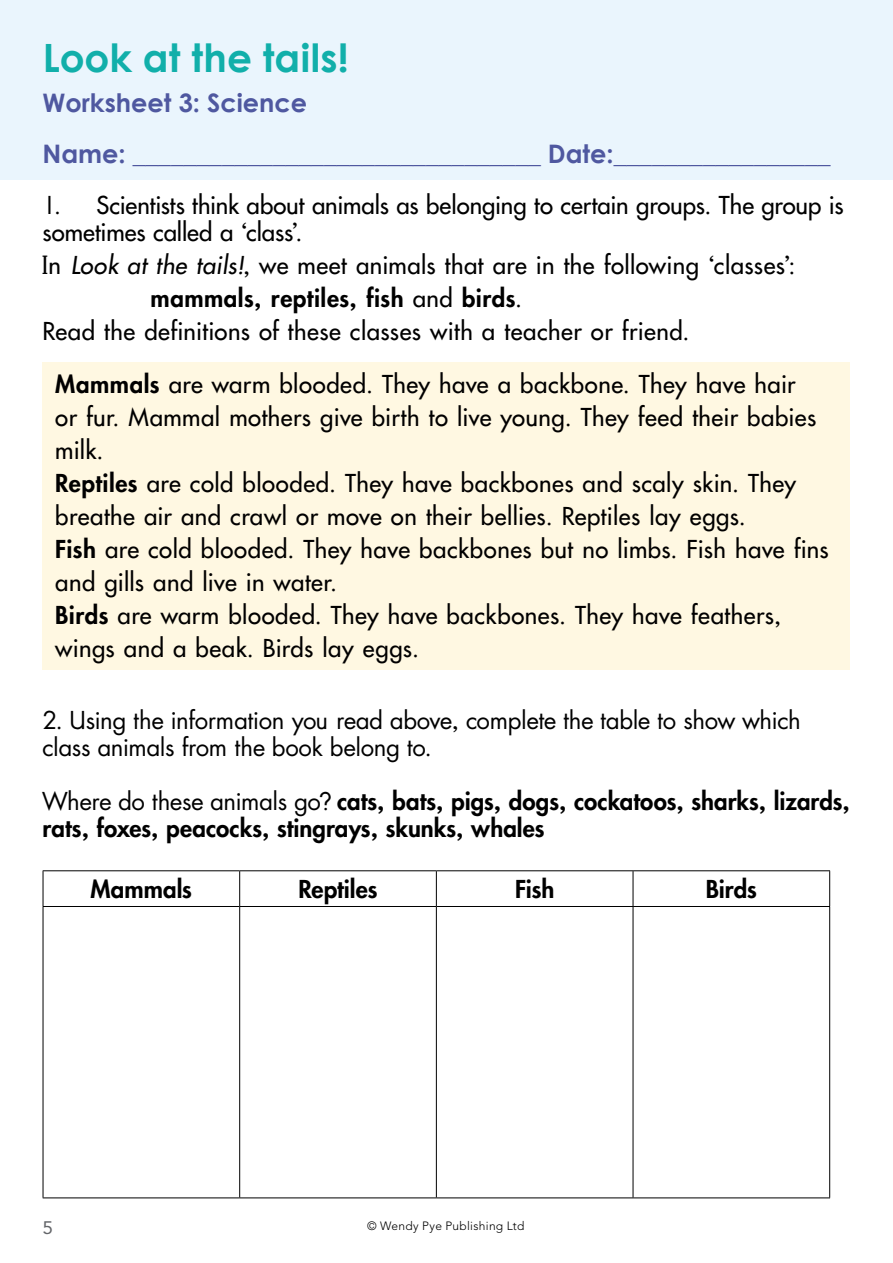
<style>
.page{position:relative;width:893px;height:1263px;background:#fff}
.page>*{position:absolute;margin:0;border:0;box-sizing:border-box;transform-origin:0 0}
.t1{font:700 39px "Century Gothic";letter-spacing:.005em;color:#11afaa}
.t2{font:700 25.5px/51px "Century Gothic";color:#4f58a0}
.t3{font:24px/33px "US Asunshine";letter-spacing:.015em;color:#000}
.t4{font:800 24px/27px "US Asunshine";letter-spacing:.005em;color:#000}
.t5{font:24px/27px "US Asunshine";letter-spacing:-.005em;color:#000}
.t6{font:24px/27px "US Asunshine";letter-spacing:-.005em;color:#000}
.t7{font:18px "Avenir LT Std";color:#636569;scale:1.05 1}
.t8{font:300 12px "Avenir LT Std";letter-spacing:.025em;color:#000}
.s1{font-style:inherit}
.s2{font-style:italic}
.s3{font-weight:400}
.s4{font-weight:800}
</style>
<div class="page">
<div style="left:0;top:0;width:893px;height:179px;background:#eaf5fd"></div>
<div style="left:43px;top:362px;width:807px;height:308px;background:#fff8e2"></div>
<hr style="left:43px;top:870px;width:197px;height:1px;background:#000">
<hr style="left:43px;top:871px;width:1px;height:35px;background:#000">
<hr style="left:240px;top:870px;width:196px;height:1px;background:#000">
<hr style="left:239px;top:871px;width:1px;height:35px;background:#000">
<hr style="left:436px;top:870px;width:197px;height:1px;background:#000">
<hr style="left:436px;top:871px;width:1px;height:35px;background:#000">
<hr style="left:633px;top:870px;width:197px;height:1px;background:#000">
<hr style="left:633px;top:871px;width:1px;height:35px;background:#000">
<hr style="left:829px;top:871px;width:1px;height:35px;background:#000">
<hr style="left:43px;top:906px;width:197px;height:1px;background:#000">
<hr style="left:43px;top:907px;width:1px;height:290px;background:#000">
<hr style="left:240px;top:906px;width:196px;height:1px;background:#000">
<hr style="left:239px;top:907px;width:1px;height:290px;background:#000">
<hr style="left:436px;top:906px;width:197px;height:1px;background:#000">
<hr style="left:436px;top:907px;width:1px;height:290px;background:#000">
<hr style="left:633px;top:906px;width:197px;height:1px;background:#000">
<hr style="left:633px;top:907px;width:1px;height:290px;background:#000">
<hr style="left:829px;top:907px;width:1px;height:290px;background:#000">
<hr style="left:43px;top:1197px;width:197px;height:1px;background:#000">
<hr style="left:240px;top:1197px;width:196px;height:1px;background:#000">
<hr style="left:436px;top:1197px;width:197px;height:1px;background:#000">
<hr style="left:633px;top:1197px;width:197px;height:1px;background:#000">
<h1 class="t1" style="left:43px;top:28px;width:307px">Look at the tails!</h1>
<p class="t2" style="left:43px;top:76px;width:789px">Worksheet 3: Science<br>Name: ________________________________ Date:_________________</p>
<p class="t6" style="left:43px;top:192px;width:802px"><span class="s1">1.</span> Scientists think about animals as belonging to certain groups. The group is sometimes called a ‘class’.</p>
<p class="t3" style="left:43px;top:249px;width:754px">In <span class="s2">Look at the tails!</span>, we meet animals that are in the following ‘classes’:</p>
<p class="t4" style="left:151px;top:284px;width:373px">mammals, reptiles, fish <span class="s3">and</span> birds<span class="s3">.</span></p>
<p class="t3" style="left:43px;top:315px;width:648px">Read the definitions of these classes with a teacher or friend.</p>
<p class="t3" style="left:55px;top:368px;width:775px"><span class="s4">Mammals</span> are warm blooded. They have a backbone. They have hair<br>or fur. Mammal mothers give birth to live young. They feed their babies milk.<br><span class="s4">Reptiles</span> are cold blooded. They have backbones and scaly skin. They breathe air and crawl or move on their bellies. Reptiles lay eggs.<br><span class="s4">Fish</span> are cold blooded. They have backbones but no limbs. Fish have fins and gills and live in water.<br><span class="s4">Birds</span> are warm blooded. They have backbones. They have feathers, wings and a beak. Birds lay eggs.</p>
<p class="t5" style="left:43px;top:707px;width:760px">2. Using the information you read above, complete the table to show which class animals from the book belong to.</p>
<p class="t4" style="left:43px;top:788px;width:809px"><span class="s3">Where do these animals go?</span> cats, bats, pigs, dogs, cockatoos, sharks, lizards, rats, foxes, peacocks, stingrays, skunks, whales</p>
<p class="t4" style="left:91px;top:875px;width:103px">Mammals</p>
<p class="t4" style="left:298px;top:875px;width:81px">Reptiles</p>
<p class="t4" style="left:515px;top:875px;width:41px">Fish</p>
<p class="t4" style="left:706px;top:875px;width:53px">Birds</p>
<p class="t7" style="left:43px;top:1217px;width:12px">5</p>
<p class="t8" style="left:367px;top:1218px;width:159px">© Wendy Pye Publishing Ltd</p>
</div>
